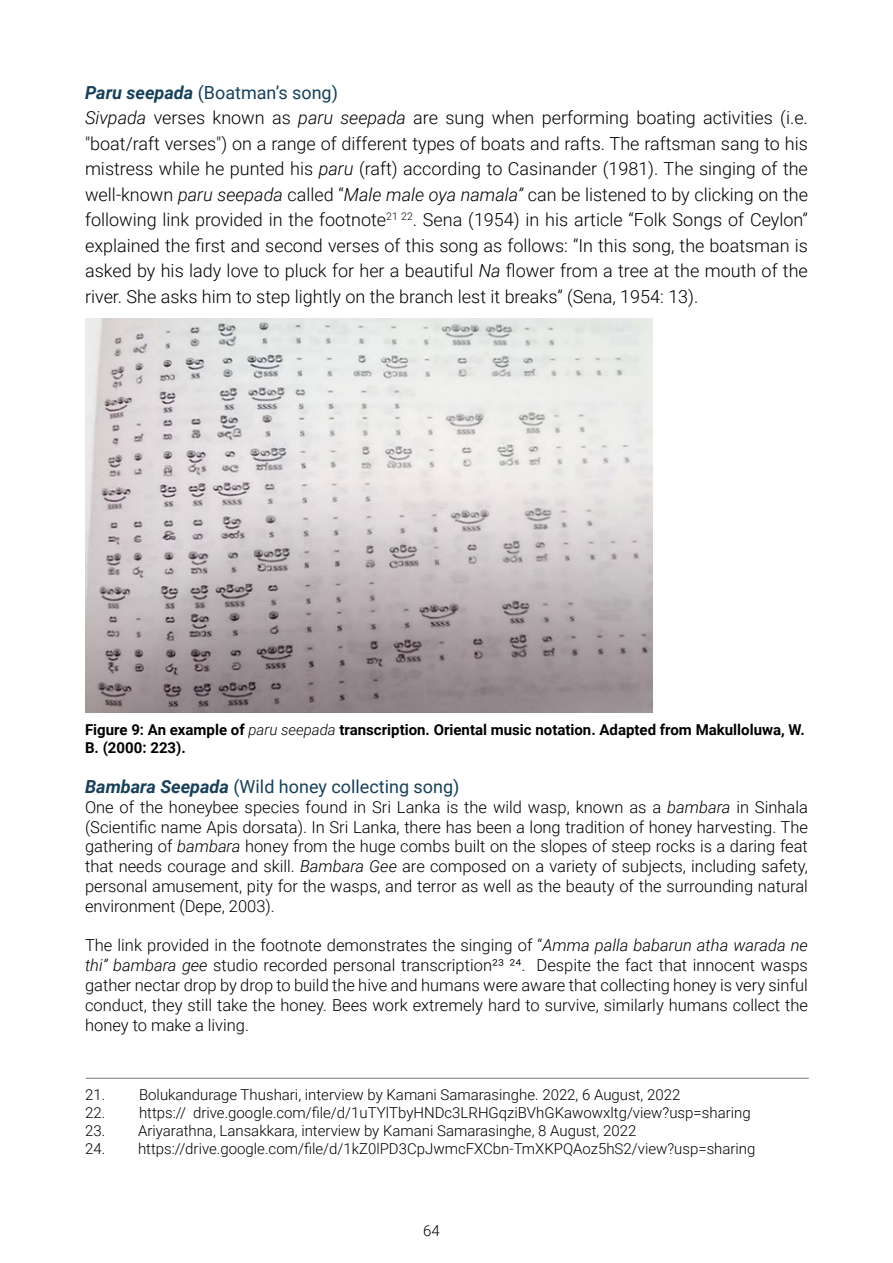
<style>
.page{position:relative;width:893px;height:1263px;background:#fff}
.page>*{position:absolute;margin:0;border:0;box-sizing:border-box;transform-origin:0 0}
.t1{font:300 18px/25.5px "Roboto";color:#000}
.t2{font:18px "Roboto";color:#174059}
.t3{font:300 16.5px/19.8px "Roboto";color:#000;text-align:justify}
.t4{font:300 15px "Roboto";color:#000}
.t5{font:700 15px/18px "Roboto";color:#000}
.s1{font-weight:700;font-style:italic;color:#174059}
.s2{font-weight:400;color:#174059}
.s3{font-style:italic}
.s4{font-weight:300;font-style:italic}
.s5{font-weight:700;font-style:italic}
</style>
<div class="page">
<img style="left:86px;top:318px;width:566px;height:395px">
<hr style="left:86px;top:1078px;width:723px;height:1px;background:#777776">
<p class="t1" style="left:85px;top:79px;width:724px"><span class="s1">Paru seepada</span> <span class="s2">(Boatman’s song)<br></span><span class="s3">Sivpada</span> verses known as <span class="s3">paru seepada</span> are sung when performing boating activities (i.e. "boat/raft verses") on a range of different types of boats and rafts. The raftsman sang to his mistress while he punted his <span class="s3">paru</span> (raft) according to Casinander (1981). The singing of the well-known <span class="s3">paru seepada</span> called “<span class="s3">Male male oya namala”</span> can be listened to by clicking on the following link provided in the footnote<sup>21</sup> <sup>22</sup>. Sena (1954) in his article “Folk Songs of Ceylon” explained the first and second verses of this song as follows: “In this song, the boatsman is asked by his lady love to pluck for her a beautiful <span class="s3">Na</span> flower from a tree at the mouth of the river. She asks him to step lightly on the branch lest it breaks” (Sena, 1954: 13).</p>
<p class="t5" style="left:85px;top:720px;width:721px">Figure 9: An example of <span class="s4">paru seepada</span> transcription. Oriental music notation. Adapted from Makulloluwa, W.<br>B. (2000: 223).</p>
<p class="t2" style="left:85px;top:774px;width:376px"><span class="s5">Bambara Seepada</span> (Wild honey collecting song)</p>
<p class="t3" style="left:85px;top:796px;width:724px">One of the honeybee species found in Sri Lanka is the wild wasp, known as a <span class="s3">bambara</span> in Sinhala (Scientific name Apis dorsata). In Sri Lanka, there has been a long tradition of honey harvesting. The gathering of <span class="s3">bambara</span> honey from the huge combs built on the slopes of steep rocks is a daring feat that needs courage and skill. <span class="s3">Bambara Gee</span> are composed on a variety of subjects, including safety, personal amusement, pity for the wasps, and terror as well as the beauty of the surrounding natural environment (Depe, 2003).</p>
<p class="t3" style="left:85px;top:935px;width:724px">The link provided in the footnote demonstrates the singing of “<span class="s3">Amma palla babarun atha warada ne thi” bambara gee</span> studio recorded personal transcription²3 24. Despite the fact that innocent wasps gather nectar drop by drop to build the hive and humans were aware that collecting honey is very sinful conduct, they still take the honey. Bees work extremely hard to survive, similarly humans collect the honey to make a living.</p>
<p class="t4" style="left:85px;top:1084px;width:597px">21. Bolukandurage Thushari, interview by Kamani Samarasinghe. 2022, 6 August, 2022</p>
<p class="t4" style="left:85px;top:1102px;width:667px">22. https:// drive.google.com/file/d/1uTYlTbyHNDc3LRHGqziBVhGKawowxltg/view?usp=sharing</p>
<p class="t4" style="left:85px;top:1120px;width:553px">23. Ariyarathna, Lansakkara, interview by Kamani Samarasinghe, 8 August, 2022</p>
<p class="t4" style="left:85px;top:1138px;width:672px">24. https://drive.google.com/file/d/1kZ0lPD3CpJwmcFXCbn-TmXKPQAoz5hS2/view?usp=sharing</p>
<p class="t4" style="left:423px;top:1220px;width:18px">64</p>
</div>
